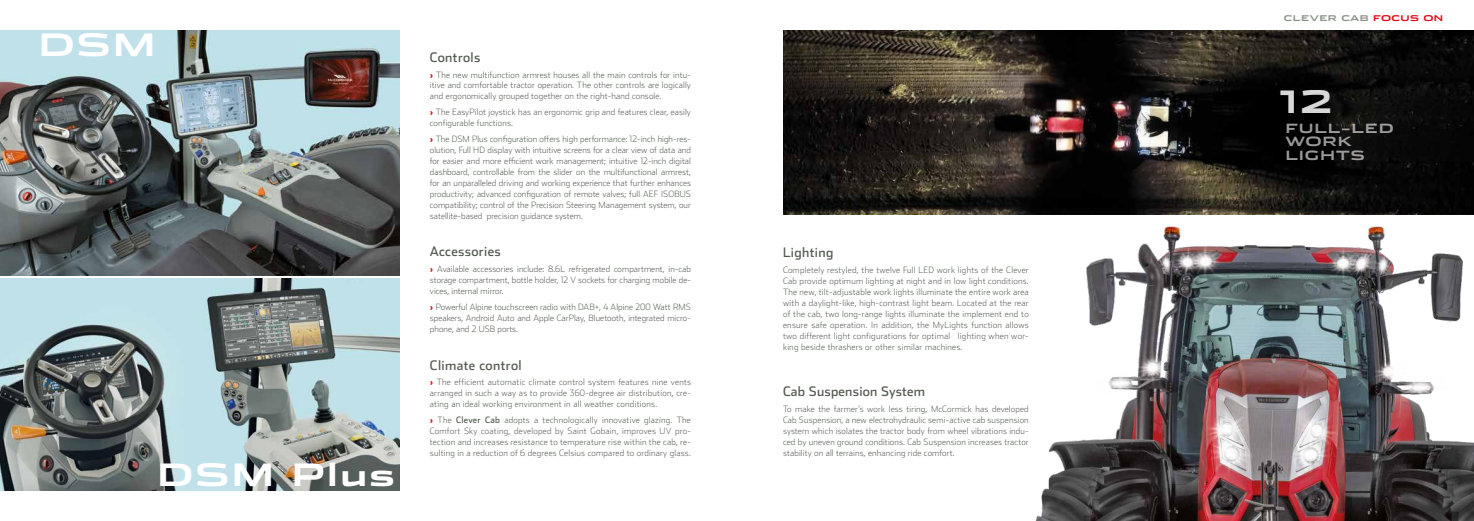
<style>
.page{position:relative;width:1474px;height:521px;background:#fff}
.page>*{position:absolute;margin:0;border:0;box-sizing:border-box;transform-origin:0 0}
.t1{font:700 30.71px "Stainless Ext";letter-spacing:.06em;color:#fff}
.t2{font:13.12px "Stainless";letter-spacing:.025em;color:#515a4f}
.t3{font:700 12.69px/13.7px "Stainless Ext";letter-spacing:.06em;color:#fff}
.t4{font:200 8.75px/10.9px "Stainless";letter-spacing:.02em;color:#515a4f;text-align:justify}
.t5{font:700 7.88px "Stainless Ext";letter-spacing:.06em;color:#8b9389}
.s1{font-weight:900;color:#e30613}
.s2{font-weight:400}
.s3{color:#e30613}
</style>
<div class="page">
<img style="left:783px;top:31px;width:690px;height:183px">
<img style="left:0;top:31px;width:399px;height:245px">
<img style="left:0;top:278px;width:399px;height:212px">
<img style="left:998px;top:191px;width:475px;height:330px">
<h1 class="t1" style="left:38px;top:27px;width:119px">DSM</h1>
<h1 class="t1" style="left:157px;top:457px;width:239px">DSM Plus</h1>
<h2 class="t2" style="left:430px;top:49px;width:52px">Controls</h2>
<p class="t4" style="left:430px;top:69px;width:262px"><span class="s1">›</span> The new multifunction armrest houses all the main controls for intu&shy;itive and comfortable tractor operation. The other controls are logically and ergonomically grouped together on the right-hand console.</p>
<p class="t4" style="left:430px;top:107px;width:262px"><span class="s1">›</span> The EasyPilot joystick has an ergonomic grip and features clear, easily configurable functions.</p>
<p class="t4" style="left:430px;top:134px;width:262px"><span class="s1">›</span> The DSM Plus configuration offers high performance: 12-inch high-res&shy;olution, Full HD display with intuitive screens for a clear view of data and for easier and more efficient work management; intuitive 12-inch digital dashboard, controllable from the slider on the multifunctional armrest, for an unparalleled driving and working experience that further enhances productivity; advanced configuration of remote valves; full AEF ISOBUS compatibility; control of the Precision Steering Management system, our satellite-based precision guidance system.</p>
<h2 class="t2" style="left:430px;top:244px;width:72px">Accessories</h2>
<p class="t4" style="left:430px;top:264px;width:262px"><span class="s1">›</span> Available accessories include: 8.6L refrigerated compartment, in-cab storage compartment, bottle holder, 12 V sockets for charging mobile de&shy;vices, internal mirror.</p>
<p class="t4" style="left:430px;top:301px;width:262px"><span class="s1">›</span> Powerful Alpine touchscreen radio with DAB+, 4 Alpine 200 Watt RMS speakers, Android Auto and Apple CarPlay, Bluetooth, integrated micro&shy;phone, and 2 USB ports.</p>
<h2 class="t2" style="left:430px;top:357px;width:93px">Climate control</h2>
<p class="t4" style="left:430px;top:377px;width:262px"><span class="s1">›</span> The efficient automatic climate control system features nine vents arranged in such a way as to provide 360-degree air distribution, cre&shy;ating an ideal working environment in all weather conditions.</p>
<p class="t4" style="left:430px;top:415px;width:262px"><span class="s1">›</span> The <span class="s2">Clever Cab</span> adopts a technologically innovative glazing. The Comfort Sky coating, developed by Saint Gobain, improves UV pro&shy;tection and increases resistance to temperature rise within the cab, re&shy;sulting in a reduction of 6 degrees Celsius compared to ordinary glass.</p>
<h2 class="t2" style="left:783px;top:245px;width:52px">Lighting</h2>
<p class="t4" style="left:783px;top:265px;width:247px">Completely restyled, the twelve Full LED work lights of the Clever Cab provide optimum lighting at night and in low light conditions.<br>The new, tilt-adjustable work lights illuminate the entire work area with a daylight-like, high-contrast light beam. Located at the rear of the cab, two long-range lights illuminate the implement end to ensure safe operation. In addition, the MyLights function allows two different light configurations for optimal lighting when wor&shy;king beside thrashers or other similar machines.</p>
<h2 class="t2" style="left:783px;top:384px;width:143px">Cab Suspension System</h2>
<p class="t4" style="left:783px;top:404px;width:247px">To make the farmer’s work less tiring, McCormick has developed Cab Suspension, a new electrohydraulic semi-active cab suspension system which isolates the tractor body from wheel vibrations indu&shy;ced by uneven ground conditions. Cab Suspension increases tractor stability on all terrains, enhancing ride comfort.</p>
<p class="t5" style="left:1283px;top:14px;width:161px">CLEVER CAB <span class="s3">FOCUS ON</span></p>
<h1 class="t1" style="left:1277px;top:84px;width:55px">12</h1>
<h3 class="t3" style="left:1285px;top:121px;width:110px">FULL-LED<br>WORK<br>LIGHTS</h3>
</div>
